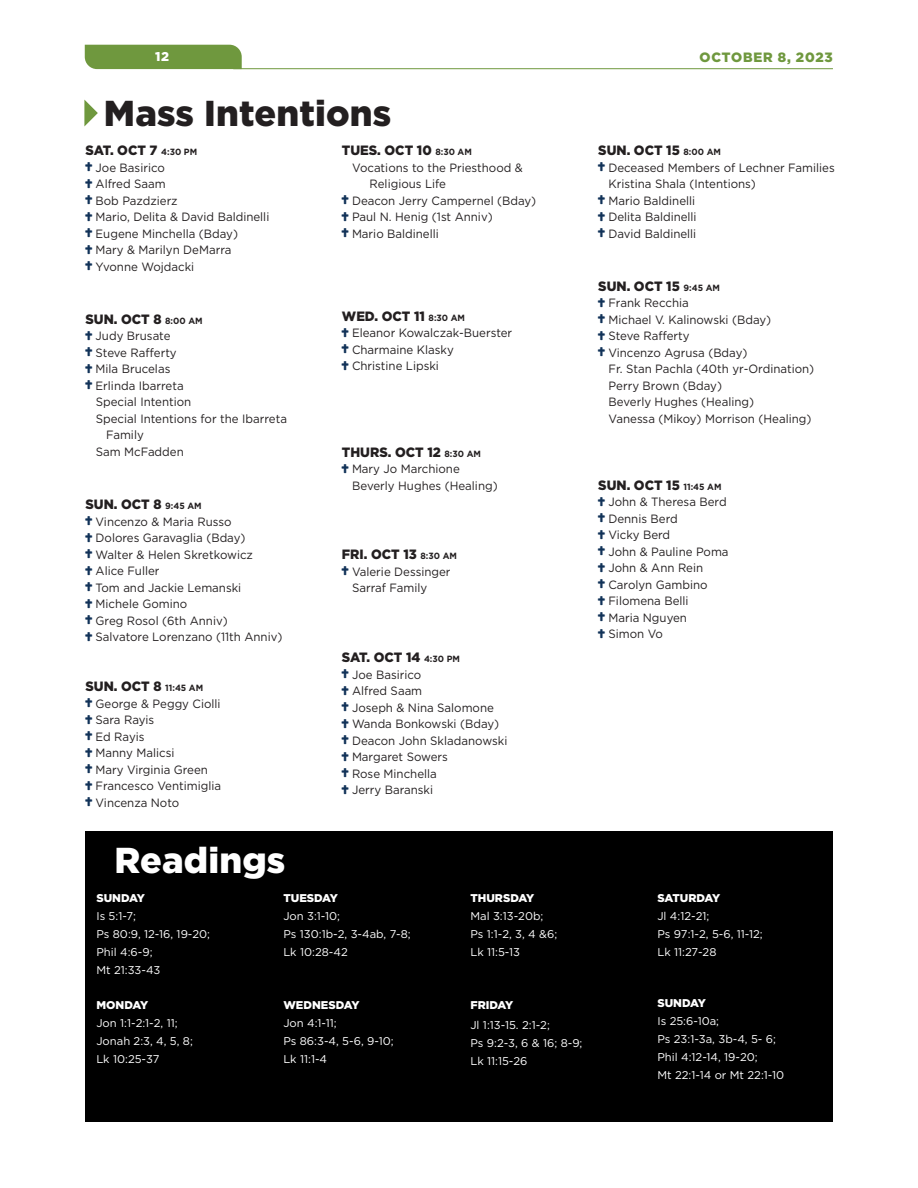
<style>
.page{position:relative;width:918px;height:1188px;background:#fff}
.page>*{position:absolute;margin:0;border:0;box-sizing:border-box;transform-origin:0 0}
.t1{font:900 36px "Gotham";letter-spacing:.005em;color:#231f20}
.t2{font:900 36px "Gotham";letter-spacing:.005em;color:#fff}
.t3{font:900 13.5px "Gotham";color:#231f20;scale:.96 1}
.t4{font:900 13.5px "Gotham";color:#6f983e}
.t5{font:900 12.75px "Gotham";color:#fff}
.t6{font:12px/16.5px "Gotham";color:#231f20;scale:.96 1}
.t7{font:11.25px "Gotham";color:#fff}
.Mass_Intention_Day_Title{font:900 11.25px "Gotham";color:#fff}
.s1{font-weight:700;font-size:9px}
</style>
<div class="page">
<hr style="left:233px;top:68px;width:600px;height:1px;background:#6f983e">
<div style="left:85px;top:45px;width:157px;height:24px;background:#6f983e"></div>
<svg style="left:84px;top:100px;width:14px;height:26px"></svg>
<div style="left:85px;top:832px;width:748px;height:290px;background:#000"></div>
<p class="t5" style="left:155px;top:48px;width:15px">12</p>
<p class="t4" style="left:700px;top:48px;width:135px">OCTOBER 8, 2023</p>
<h3 class="t1" style="left:104px;top:89px;width:289px">Mass Intentions</h3>
<p class="t3" style="left:342px;top:141px;width:137px">TUES. OCT 10 <span class="s1">8:30 AM</span></p>
<p class="t6" style="left:370px;top:159px;width:161px;text-indent:-17px">Vocations to the Priesthood &amp;<br>Religious Life</p>
<p class="t6" style="left:352px;top:192px;width:193px">Deacon Jerry Campernel (Bday)</p>
<p class="t6" style="left:352px;top:208px;width:148px">Paul N. Henig (1st Anniv)</p>
<p class="t6" style="left:352px;top:225px;width:92px">Mario Baldinelli</p>
<p class="t3" style="left:85px;top:141px;width:118px">SAT. OCT 7 <span class="s1">4:30 PM</span></p>
<p class="t6" style="left:96px;top:159px;width:74px">Joe Basirico</p>
<p class="t6" style="left:96px;top:175px;width:75px">Alfred Saam</p>
<p class="t6" style="left:96px;top:192px;width:87px">Bob Pazdzierz</p>
<p class="t6" style="left:96px;top:208px;width:183px">Mario, Delita &amp; David Baldinelli</p>
<p class="t6" style="left:96px;top:225px;width:150px">Eugene Minchella (Bday)</p>
<p class="t6" style="left:96px;top:241px;width:143px">Mary &amp; Marilyn DeMarra</p>
<p class="t6" style="left:96px;top:258px;width:104px">Yvonne Wojdacki</p>
<p class="t3" style="left:85px;top:310px;width:124px">SUN. OCT 8 <span class="s1">8:00 AM</span></p>
<p class="t6" style="left:96px;top:328px;width:80px">Judy Brusate</p>
<p class="t6" style="left:96px;top:344px;width:86px">Steve Rafferty</p>
<p class="t6" style="left:96px;top:361px;width:79px">Mila Brucelas</p>
<p class="t6" style="left:96px;top:377px;width:93px">Erlinda Ibarreta</p>
<p class="t6" style="left:96px;top:394px;width:101px">Special Intention</p>
<p class="t6" style="left:96px;top:410px;width:201px">Special Intentions for the Ibarreta</p>
<p class="t6" style="left:106px;top:427px;width:41px">Family</p>
<p class="t6" style="left:96px;top:443px;width:93px">Sam McFadden</p>
<p class="t3" style="left:85px;top:495px;width:123px">SUN. OCT 8 <span class="s1">9:45 AM</span></p>
<p class="t6" style="left:96px;top:513px;width:143px">Vincenzo &amp; Maria Russo</p>
<p class="t6" style="left:96px;top:529px;width:158px">Dolores Garavaglia (Bday)</p>
<p class="t6" style="left:96px;top:546px;width:166px">Walter &amp; Helen Skretkowicz</p>
<p class="t6" style="left:96px;top:562px;width:68px">Alice Fuller</p>
<p class="t6" style="left:96px;top:579px;width:153px">Tom and Jackie Lemanski</p>
<p class="t6" style="left:96px;top:595px;width:97px">Michele Gomino</p>
<p class="t6" style="left:96px;top:612px;width:139px">Greg Rosol (6th Anniv)</p>
<p class="t6" style="left:96px;top:628px;width:196px">Salvatore Lorenzano (11th Anniv)</p>
<p class="t3" style="left:85px;top:677px;width:124px">SUN. OCT 8 <span class="s1">11:45 AM</span></p>
<p class="t6" style="left:96px;top:695px;width:132px">George &amp; Peggy Ciolli</p>
<p class="t6" style="left:96px;top:712px;width:63px">Sara Rayis</p>
<p class="t6" style="left:96px;top:728px;width:53px">Ed Rayis</p>
<p class="t6" style="left:96px;top:745px;width:84px">Manny Malicsi</p>
<p class="t6" style="left:96px;top:761px;width:119px">Mary Virginia Green</p>
<p class="t6" style="left:96px;top:778px;width:132px">Francesco Ventimiglia</p>
<p class="t6" style="left:96px;top:794px;width:89px">Vincenza Noto</p>
<p class="t3" style="left:342px;top:307px;width:130px">WED. OCT 11 <span class="s1">8:30 AM</span></p>
<p class="t6" style="left:352px;top:325px;width:168px">Eleanor Kowalczak-Buerster</p>
<p class="t6" style="left:352px;top:341px;width:108px">Charmaine Klasky</p>
<p class="t6" style="left:352px;top:358px;width:92px">Christine Lipski</p>
<p class="t3" style="left:342px;top:442px;width:146px">THURS. OCT 12 <span class="s1">8:30 AM</span></p>
<p class="t6" style="left:352px;top:460px;width:114px">Mary Jo Marchione</p>
<p class="t6" style="left:352px;top:477px;width:153px">Beverly Hughes (Healing)</p>
<p class="t3" style="left:342px;top:545px;width:121px">FRI. OCT 13 <span class="s1">8:30 AM</span></p>
<p class="t6" style="left:352px;top:563px;width:104px">Valerie Dessinger</p>
<p class="t6" style="left:352px;top:580px;width:80px">Sarraf Family</p>
<p class="t3" style="left:342px;top:648px;width:125px">SAT. OCT 14 <span class="s1">4:30 PM</span></p>
<p class="t6" style="left:352px;top:666px;width:74px">Joe Basirico</p>
<p class="t6" style="left:352px;top:682px;width:75px">Alfred Saam</p>
<p class="t6" style="left:352px;top:699px;width:149px">Joseph &amp; Nina Salomone</p>
<p class="t6" style="left:352px;top:715px;width:155px">Wanda Bonkowski (Bday)</p>
<p class="t6" style="left:352px;top:732px;width:163px">Deacon John Skladanowski</p>
<p class="t6" style="left:352px;top:748px;width:101px">Margaret Sowers</p>
<p class="t6" style="left:352px;top:765px;width:90px">Rose Minchella</p>
<p class="t6" style="left:352px;top:781px;width:86px">Jerry Baranski</p>
<h3 class="t2" style="left:114px;top:836px;width:173px">Readings</h3>
<p class="Mass_Intention_Day_Title" style="left:96px;top:890px;width:50px">SUNDAY</p>
<p class="t7" style="left:96px;top:909px;width:41px">Is 5:1-7;</p>
<p class="t7" style="left:96px;top:927px;width:115px">Ps 80:9, 12-16, 19-20;</p>
<p class="t7" style="left:96px;top:945px;width:58px">Phil 4:6-9;</p>
<p class="t7" style="left:96px;top:963px;width:66px">Mt 21:33-43</p>
<p class="Mass_Intention_Day_Title" style="left:96px;top:997px;width:53px">MONDAY</p>
<p class="t7" style="left:96px;top:1016px;width:83px">Jon 1:1-2:1-2, 11;</p>
<p class="t7" style="left:96px;top:1034px;width:98px">Jonah 2:3, 4, 5, 8;</p>
<p class="t7" style="left:96px;top:1052px;width:65px">Lk 10:25-37</p>
<p class="Mass_Intention_Day_Title" style="left:283px;top:890px;width:56px">TUESDAY</p>
<p class="t7" style="left:283px;top:909px;width:58px">Jon 3:1-10;</p>
<p class="t7" style="left:283px;top:927px;width:129px">Ps 130:1b-2, 3-4ab, 7-8;</p>
<p class="t7" style="left:283px;top:945px;width:66px">Lk 10:28-42</p>
<p class="Mass_Intention_Day_Title" style="left:283px;top:997px;width:78px">WEDNESDAY</p>
<p class="t7" style="left:283px;top:1016px;width:55px">Jon 4:1-11;</p>
<p class="t7" style="left:283px;top:1034px;width:112px">Ps 86:3-4, 5-6, 9-10;</p>
<p class="t7" style="left:283px;top:1052px;width:45px">Lk 11:1-4</p>
<p class="Mass_Intention_Day_Title" style="left:470px;top:890px;width:65px">THURSDAY</p>
<p class="t7" style="left:470px;top:909px;width:75px">Mal 3:13-20b;</p>
<p class="t7" style="left:470px;top:927px;width:88px">Ps 1:1-2, 3, 4 &amp;6;</p>
<p class="t7" style="left:470px;top:945px;width:51px">Lk 11:5-13</p>
<p class="Mass_Intention_Day_Title" style="left:470px;top:997px;width:44px">FRIDAY</p>
<p class="t7" style="left:470px;top:1018px;width:81px">Jl 1:13-15. 2:1-2;</p>
<p class="t7" style="left:470px;top:1036px;width:114px">Ps 9:2-3, 6 &amp; 16; 8-9;</p>
<p class="t7" style="left:470px;top:1054px;width:59px">Lk 11:15-26</p>
<p class="t3" style="left:598px;top:141px;width:129px">SUN. OCT 15 <span class="s1">8:00 AM</span></p>
<p class="t6" style="left:608px;top:159px;width:237px">Deceased Members of Lechner Families</p>
<p class="t6" style="left:609px;top:175px;width:155px">Kristina Shala (Intentions)</p>
<p class="t6" style="left:608px;top:192px;width:92px">Mario Baldinelli</p>
<p class="t6" style="left:608px;top:208px;width:93px">Delita Baldinelli</p>
<p class="t6" style="left:608px;top:225px;width:93px">David Baldinelli</p>
<p class="t3" style="left:598px;top:277px;width:128px">SUN. OCT 15 <span class="s1">9:45 AM</span></p>
<p class="t6" style="left:608px;top:295px;width:85px">Frank Recchia</p>
<p class="t6" style="left:608px;top:311px;width:171px">Michael V. Kalinowski (Bday)</p>
<p class="t6" style="left:608px;top:328px;width:86px">Steve Rafferty</p>
<p class="t6" style="left:608px;top:344px;width:146px">Vincenzo Agrusa (Bday)</p>
<p class="t6" style="left:609px;top:361px;width:216px">Fr. Stan Pachla (40th yr-Ordination)</p>
<p class="t6" style="left:609px;top:377px;width:120px">Perry Brown (Bday)</p>
<p class="t6" style="left:609px;top:394px;width:153px">Beverly Hughes (Healing)</p>
<p class="t6" style="left:609px;top:410px;width:213px">Vanessa (Mikoy) Morrison (Healing)</p>
<p class="t3" style="left:598px;top:475px;width:130px">SUN. OCT 15 <span class="s1">11:45 AM</span></p>
<p class="t6" style="left:608px;top:493px;width:125px">John &amp; Theresa Berd</p>
<p class="t6" style="left:608px;top:510px;width:74px">Dennis Berd</p>
<p class="t6" style="left:608px;top:526px;width:66px">Vicky Berd</p>
<p class="t6" style="left:608px;top:543px;width:127px">John &amp; Pauline Poma</p>
<p class="t6" style="left:608px;top:559px;width:100px">John &amp; Ann Rein</p>
<p class="t6" style="left:608px;top:576px;width:105px">Carolyn Gambino</p>
<p class="t6" style="left:608px;top:592px;width:85px">Filomena Belli</p>
<p class="t6" style="left:608px;top:609px;width:83px">Maria Nguyen</p>
<p class="t6" style="left:608px;top:625px;width:58px">Simon Vo</p>
<p class="Mass_Intention_Day_Title" style="left:657px;top:890px;width:65px">SATURDAY</p>
<p class="t7" style="left:657px;top:909px;width:53px">Jl 4:12-21;</p>
<p class="t7" style="left:657px;top:927px;width:107px">Ps 97:1-2, 5-6, 11-12;</p>
<p class="t7" style="left:657px;top:945px;width:60px">Lk 11:27-28</p>
<p class="Mass_Intention_Day_Title" style="left:657px;top:995px;width:50px">SUNDAY</p>
<p class="t7" style="left:657px;top:1014px;width:63px">Is 25:6-10a;</p>
<p class="t7" style="left:657px;top:1032px;width:120px">Ps 23:1-3a, 3b-4, 5- 6;</p>
<p class="t7" style="left:657px;top:1050px;width:102px">Phil 4:12-14, 19-20;</p>
<p class="t7" style="left:657px;top:1068px;width:128px">Mt 22:1-14 or Mt 22:1-10</p>
</div>
